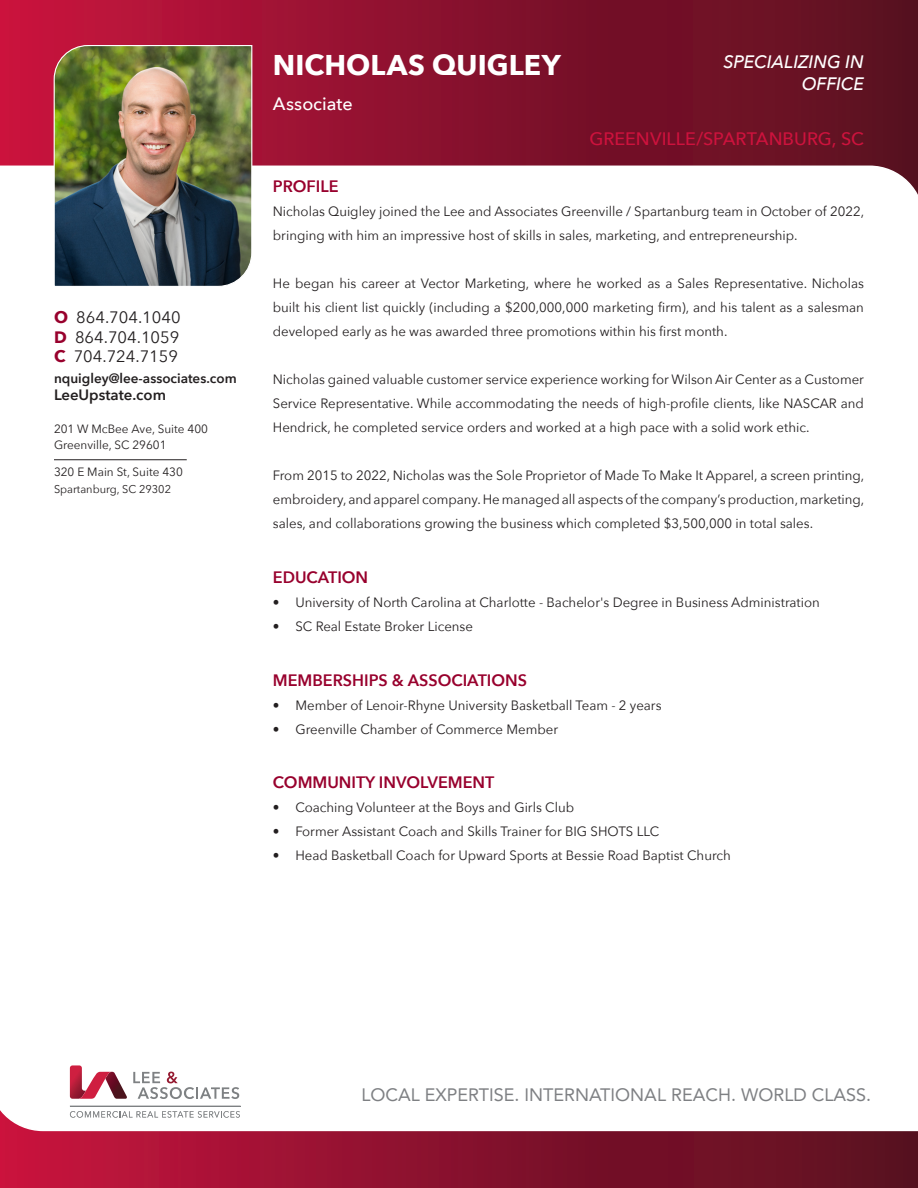
<style>
.page{position:relative;width:918px;height:1188px;background:#fff}
.page>*{position:absolute;margin:0;border:0;box-sizing:border-box;transform-origin:0 0}
.t1{font:700 28.5px "Avenir Next";color:#fff}
.t2{font:18px "Avenir";color:#7e8083}
.t3{font:500 18px "Avenir Next";color:#cd123d}
.t4{font:italic 500 18px/21.6px "Avenir Next";letter-spacing:-.005em;color:#fff;text-align:right}
.t5{font:500 18px "Avenir Next";color:#fff}
.t6{font:600 16.5px "Avenir Next";color:#98012d}
.t7{font:16.5px/19.5px "Avenir Next";color:#231f20}
.t8{font:600 15px "Avenir Next";color:#231f20}
.t9{font:13.5px/24px "Avenir Next";color:#231f20;text-align:justify}
.t10{font:600 13.5px "Avenir Next";color:#231f20}
.t11{font:12px "Avenir Next";color:#231f20}
.t12{font:11.25px "Avenir Next";color:#231f20}
.s1{font-weight:700;color:#98012d}
</style>
<div class="page">
<div style="left:0;top:0;width:918px;height:213px;background:linear-gradient(to right,#c5133e,#53101e)"></div>
<svg style="left:0;top:165px;width:918px;height:48px"></svg>
<div style="left:0;top:1074px;width:918px;height:114px;background:linear-gradient(to right,#c4133d,#54101e)"></div>
<svg style="left:0;top:1068px;width:918px;height:64px"></svg>
<svg style="left:133px;top:1072px;width:106px;height:27px"></svg>
<svg style="left:70px;top:1065px;width:57px;height:34px"></svg>
<hr style="left:70px;top:1106px;width:171px;height:1px;background:#7e8183">
<svg style="left:70px;top:1111px;width:170px;height:7px"></svg>
<img style="left:53px;top:44px;width:200px;height:243px">
<hr style="left:54px;top:459px;width:133px;height:1px;background:#231f20">
<p class="t7" style="left:54px;top:307px;width:128px"><span class="s1">O</span> 864.704.1040<br><span class="s1">D</span> 864.704.1059</p>
<p class="t7" style="left:54px;top:346px;width:126px"><span class="s1">C</span> 704.724.7159</p>
<p class="t10" style="left:54px;top:367px;width:184px">nquigley@lee-associates.com</p>
<p class="t8" style="left:54px;top:382px;width:114px">LeeUpstate.com</p>
<p class="t11" style="left:54px;top:418px;width:155px">201 W McBee Ave, Suite 400</p>
<p class="t11" style="left:54px;top:435px;width:114px">Greenville, SC 29601</p>
<p class="t11" style="left:54px;top:462px;width:130px">320 E Main St, Suite 430</p>
<p class="t12" style="left:54px;top:479px;width:119px">Spartanburg, SC 29302</p>
<p class="t1" style="left:273px;top:40px;width:289px">NICHOLAS QUIGLEY</p>
<p class="t5" style="left:273px;top:89px;width:81px">Associate</p>
<p class="t4" style="left:723px;top:51px;width:142px">SPECIALIZING IN<br>OFFICE</p>
<p class="t3" style="left:589px;top:123px;width:276px">GREENVILLE/SPARTANBURG, SC</p>
<p class="t6" style="left:273px;top:172px;width:67px">PROFILE</p>
<p class="t9" style="left:273px;top:199px;width:593px">Nicholas Quigley joined the Lee and Associates Greenville / Spartanburg team in October of 2022, bringing with him an impressive host of skills in sales, marketing, and entrepreneurship.</p>
<p class="t9" style="left:273px;top:271px;width:593px">He began his career at Vector Marketing, where he worked as a Sales Representative. Nicholas built his client list quickly (including a $200,000,000 marketing firm), and his talent as a salesman developed early as he was awarded three promotions within his first month.</p>
<p class="t9" style="left:273px;top:367px;width:593px">Nicholas gained valuable customer service experience working for Wilson Air Center as a Customer Service Representative. While accommodating the needs of high-profile clients, like NASCAR and Hendrick, he completed service orders and worked at a high pace with a solid work ethic.</p>
<p class="t9" style="left:273px;top:463px;width:593px">From 2015 to 2022, Nicholas was the Sole Proprietor of Made To Make It Apparel, a screen printing, embroidery, and apparel company. He managed all aspects of the company’s production, marketing, sales, and collaborations growing the business which completed $3,500,000 in total sales.</p>
<p class="t6" style="left:273px;top:563px;width:97px">EDUCATION</p>
<p class="t9" style="left:273px;top:590px;width:548px">• University of North Carolina at Charlotte - Bachelor's Degree in Business Administration</p>
<p class="t9" style="left:273px;top:614px;width:202px">• SC Real Estate Broker License</p>
<p class="t6" style="left:273px;top:666px;width:256px">MEMBERSHIPS &amp; ASSOCIATIONS</p>
<p class="t9" style="left:273px;top:692px;width:390px">• Member of Lenoir-Rhyne University Basketball Team - 2 years</p>
<p class="t9" style="left:273px;top:716px;width:287px">• Greenville Chamber of Commerce Member</p>
<p class="t6" style="left:273px;top:768px;width:223px">COMMUNITY INVOLVEMENT</p>
<p class="t9" style="left:273px;top:795px;width:303px">• Coaching Volunteer at the Boys and Girls Club</p>
<p class="t9" style="left:273px;top:819px;width:388px">• Former Assistant Coach and Skills Trainer for BIG SHOTS LLC</p>
<p class="t9" style="left:273px;top:843px;width:460px">• Head Basketball Coach for Upward Sports at Bessie Road Baptist Church</p>
<h2 class="t2" style="left:362px;top:1080px;width:511px">LOCAL EXPERTISE. INTERNATIONAL REACH. WORLD CLASS.</h2>
</div>
